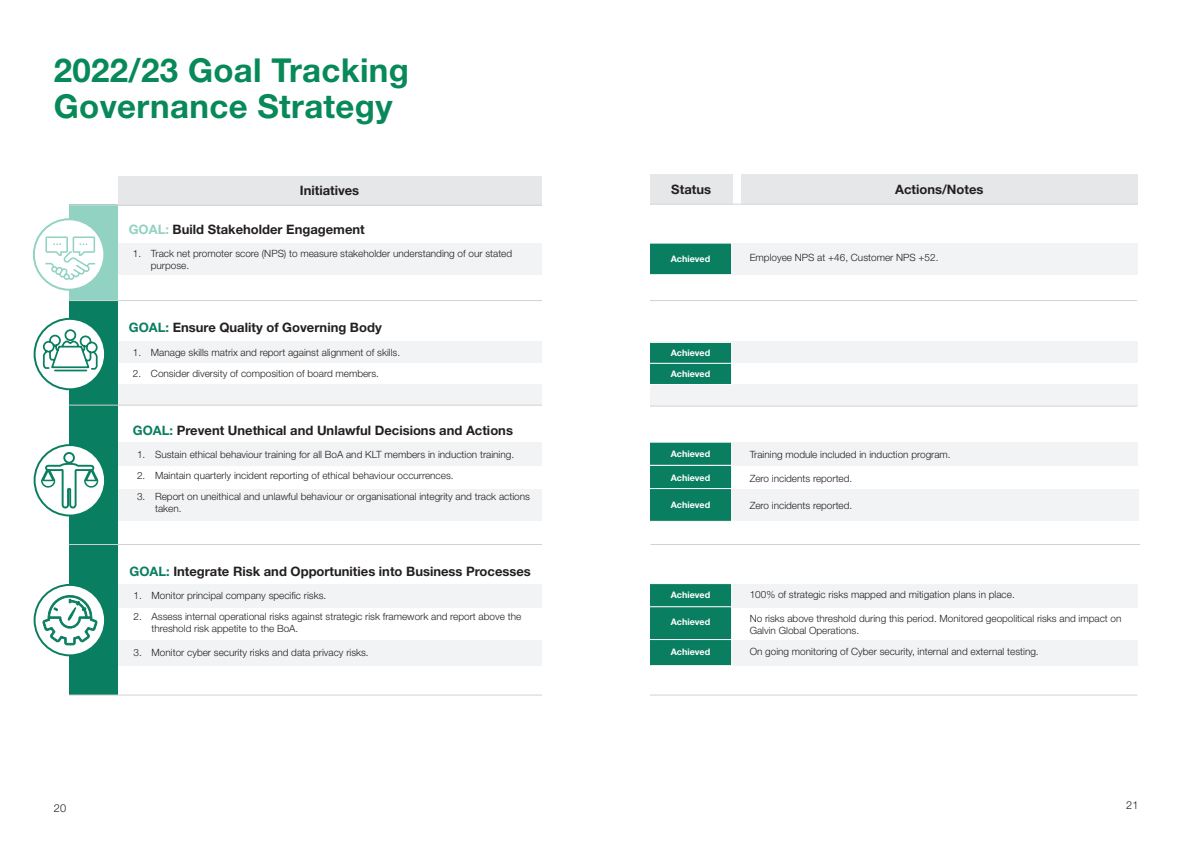
<style>
.page{position:relative;width:1191px;height:842px;background:#fff}
.page>*{position:absolute;margin:0;border:0;box-sizing:border-box;transform-origin:0 0}
.t1{font:700 33px/36px "Helvetica Neue LT Std";letter-spacing:.01em;color:#078959}
.t2{font:700 13px "Helvetica Neue LT Std";color:#231f20}
.t3{font:300 11px "Helvetica Neue LT Std";color:#231f20}
.t4{font:300 10px/12px "Helvetica Neue LT Std";color:#231f20}
.t5{font:700 9px "Helvetica Neue LT Std";color:#fff}
.s1{color:#92d2c2}
.s2{color:#097e60}
</style>
<div class="page">
<div style="left:117px;top:342px;width:1020px;height:21px;background:#f2f3f4"></div>
<div style="left:117px;top:243px;width:1020px;height:32px;background:#f2f3f4"></div>
<div style="left:117px;top:443px;width:1020px;height:23px;background:#f2f3f4"></div>
<div style="left:118px;top:489px;width:1020px;height:32px;background:#f2f3f4"></div>
<div style="left:117px;top:584px;width:1020px;height:23px;background:#f2f3f4"></div>
<div style="left:117px;top:640px;width:1020px;height:25px;background:#f2f3f4"></div>
<div style="left:117px;top:385px;width:1020px;height:21px;background:#f2f3f4"></div>
<div style="left:69px;top:205px;width:49px;height:98px;background:#91d2c2"></div>
<div style="left:118px;top:176px;width:425px;height:30px;background:#e6e7e9"></div>
<div style="left:69px;top:301px;width:49px;height:105px;background:#097e60"></div>
<div style="left:69px;top:406px;width:49px;height:144px;background:#097e60"></div>
<div style="left:69px;top:544px;width:49px;height:150px;background:#097e60"></div>
<hr style="left:69px;top:300px;width:473px;height:1px;background:#d1d2d4">
<hr style="left:70px;top:205px;width:472px;height:1px;background:#d1d2d4">
<hr style="left:69px;top:405px;width:474px;height:1px;background:#d1d2d4">
<hr style="left:69px;top:544px;width:473px;height:1px;background:#d1d2d4">
<hr style="left:69px;top:694px;width:474px;height:1px;background:#d1d2d4">
<div style="left:35px;top:319px;width:70px;height:70px;background:#fff;border-radius:50%"></div>
<div style="left:34px;top:318px;width:72px;height:72px;border:2px solid #097e60;border-radius:50%"></div>
<div style="left:34px;top:219px;width:70px;height:71px;background:#fff;border-radius:50%"></div>
<div style="left:33px;top:218px;width:72px;height:73px;border:2px solid #92d2c2;border-radius:50%"></div>
<svg style="left:35px;top:585px;width:70px;height:70px"></svg>
<div style="left:34px;top:584px;width:72px;height:72px;border:2px solid #097e60;border-radius:50%"></div>
<svg style="left:35px;top:445px;width:70px;height:70px"></svg>
<div style="left:34px;top:444px;width:72px;height:72px;border:2px solid #097e60;border-radius:50%"></div>
<svg style="left:42px;top:317px;width:56px;height:55px"></svg>
<svg style="left:41px;top:461px;width:59px;height:49px"></svg>
<div style="left:63px;top:452px;width:12px;height:12px;border:2px solid #097e60;border-radius:50%"></div>
<svg style="left:42px;top:594px;width:55px;height:51px"></svg>
<svg style="left:45px;top:236px;width:50px;height:45px"></svg>
<div style="left:649px;top:174px;width:83px;height:30px;background:#e6e7e9"></div>
<div style="left:741px;top:175px;width:396px;height:29px;background:#e6e7e9"></div>
<hr style="left:648px;top:300px;width:489px;height:1px;background:#d1d2d4">
<hr style="left:649px;top:204px;width:488px;height:1px;background:#d1d2d4">
<hr style="left:649px;top:406px;width:488px;height:1px;background:#d1d2d4">
<hr style="left:650px;top:544px;width:490px;height:1px;background:#d1d2d4">
<hr style="left:649px;top:694px;width:488px;height:1px;background:#d1d2d4">
<div style="left:649px;top:243px;width:83px;height:32px;background:#097e60;border:1px solid #fff"></div>
<div style="left:649px;top:606px;width:83px;height:35px;background:#097e60;border:1px solid #fff"></div>
<div style="left:649px;top:639px;width:83px;height:27px;background:#097e60;border:1px solid #fff"></div>
<div style="left:649px;top:583px;width:83px;height:24px;background:#097e60;border:1px solid #fff"></div>
<div style="left:649px;top:465px;width:83px;height:25px;background:#097e60;border:1px solid #fff"></div>
<div style="left:649px;top:442px;width:83px;height:24px;background:#097e60;border:1px solid #fff"></div>
<div style="left:649px;top:488px;width:83px;height:34px;background:#097e60;border:1px solid #fff"></div>
<div style="left:649px;top:342px;width:83px;height:22px;background:#097e60;border:1px solid #fff"></div>
<div style="left:649px;top:363px;width:83px;height:22px;background:#097e61;border:1px solid #fff"></div>
<div style="left:542px;top:113px;width:107px;height:672px;background:#fff"></div>
<h1 class="t1" style="left:54px;top:52px;width:356px">2022/23 Goal Tracking<br>Governance Strategy</h1>
<h2 class="t2" style="left:300px;top:183px;width:61px">Initiatives</h2>
<h2 class="t2" style="left:129px;top:221px;width:237px"><span class="s1">GOAL:</span> Build Stakeholder Engagement</h2>
<p class="t4" style="left:151px;top:248px;width:363px;text-indent:-18px">1. Track net promoter score (NPS) to measure stakeholder understanding of our stated purpose.</p>
<h2 class="t2" style="left:129px;top:319px;width:254px"><span class="s2">GOAL:</span> Ensure Quality of Governing Body</h2>
<p class="t4" style="left:133px;top:347px;width:269px">1. Manage skills matrix and report against alignment of skills.</p>
<p class="t4" style="left:133px;top:368px;width:247px">2. Consider diversity of composition of board members.</p>
<h2 class="t2" style="left:133px;top:422px;width:381px"><span class="s2">GOAL:</span> Prevent Unethical and Unlawful Decisions and Actions</h2>
<p class="t4" style="left:137px;top:448px;width:378px">1. Sustain ethical behaviour training for all BoA and KLT members in induction training.</p>
<p class="t4" style="left:137px;top:469px;width:318px">2. Maintain quarterly incident reporting of ethical behaviour occurrences.</p>
<p class="t4" style="left:155px;top:490px;width:376px;text-indent:-18px">3. Report on uneithical and unlawful behaviour or organisational integrity and track actions taken.</p>
<h2 class="t2" style="left:129px;top:563px;width:403px"><span class="s2">GOAL:</span> Integrate Risk and Opportunities into Business Processes</h2>
<p class="t4" style="left:134px;top:589px;width:194px">1. Monitor principal company specific risks.</p>
<p class="t4" style="left:152px;top:610px;width:371px;text-indent:-18px">2. Assess internal operational risks against strategic risk framework and report above the threshold risk appetite to the BoA.</p>
<p class="t4" style="left:134px;top:646px;width:237px">3. Monitor cyber security risks and data privacy risks.</p>
<h2 class="t2" style="left:671px;top:182px;width:41px">Status</h2>
<h2 class="t2" style="left:895px;top:181px;width:90px">Actions/Notes</h2>
<p class="t5" style="left:670px;top:253px;width:41px">Achieved</p>
<p class="t5" style="left:670px;top:347px;width:41px">Achieved</p>
<p class="t5" style="left:670px;top:368px;width:41px">Achieved</p>
<p class="t5" style="left:670px;top:448px;width:41px">Achieved</p>
<p class="t5" style="left:670px;top:472px;width:41px">Achieved</p>
<p class="t5" style="left:670px;top:499px;width:41px">Achieved</p>
<p class="t5" style="left:670px;top:590px;width:41px">Achieved</p>
<p class="t5" style="left:670px;top:617px;width:41px">Achieved</p>
<p class="t5" style="left:670px;top:646px;width:41px">Achieved</p>
<p class="t4" style="left:749px;top:251px;width:190px">Employee NPS at +46, Customer NPS +52.</p>
<p class="t4" style="left:749px;top:448px;width:202px">Training module included in induction program.</p>
<p class="t4" style="left:749px;top:472px;width:104px">Zero incidents reported.</p>
<p class="t4" style="left:749px;top:499px;width:104px">Zero incidents reported.</p>
<p class="t4" style="left:749px;top:588px;width:267px">100% of strategic risks mapped and mitigation plans in place.</p>
<p class="t4" style="left:749px;top:612px;width:373px">No risks above threshold during this period. Monitored geopolitical risks and impact on<br>Galvin Global Operations.</p>
<p class="t4" style="left:749px;top:645px;width:290px">On going monitoring of Cyber security, internal and external testing.</p>
<p class="t3" style="left:54px;top:801px;width:14px">20</p>
<p class="t3" style="left:1126px;top:798px;width:14px">21</p>
</div>
